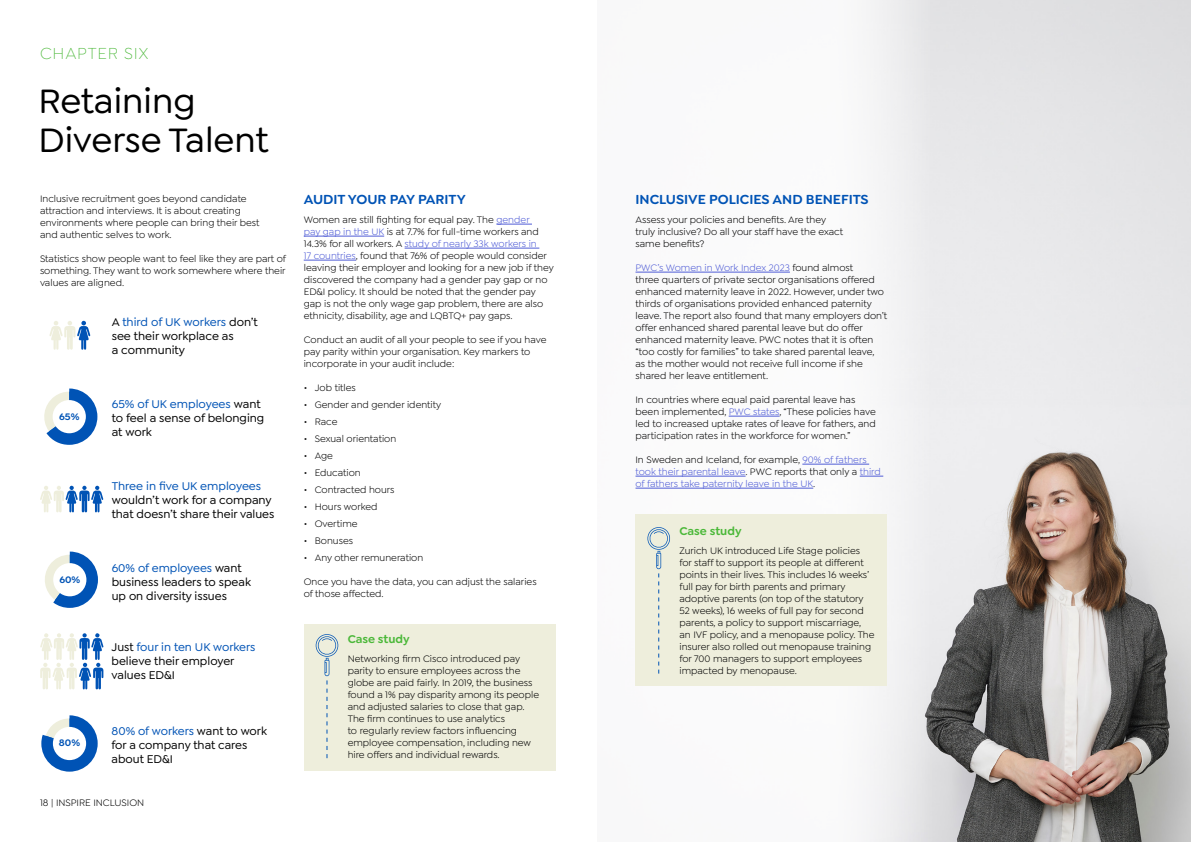
<style>
.page{position:relative;width:1191px;height:842px;background:#fff}
.page>*{position:absolute;margin:0;border:0;box-sizing:border-box;transform-origin:0 0}
.t1{font:500 36px/39px "Goldplay";color:#000}
.t2{font:300 17px "Goldplay";letter-spacing:.05em;color:#4bb839}
.t3{font:600 14px "Goldplay";color:#0053b5}
.t4{font:500 12px/14px "Goldplay";color:#000}
.t5{font:500 12px "Goldplay";color:#0053b5}
.t6{font:600 12px "Goldplay";color:#4bb839}
.t7{font:600 10.1px "Goldplay";color:#0053b5}
.t8{font:10px/12px "Goldplay";color:#000}
.t9{font:10px/12px "Goldplay";color:#4f5cd6}
.s1{color:#0053b5}
.s2{color:#4f5cd6}
.s3{color:#000}
</style>
<div class="page">
<div style="left:304px;top:624px;width:251px;height:147px;background:#eeeedc"></div>
<img style="left:931px;top:0;width:260px;height:842px">
<hr style="left:496px;top:224px;width:36px;height:1px;background:#4f5cd6">
<hr style="left:304px;top:236px;width:80px;height:1px;background:#4f5cd6">
<hr style="left:404px;top:248px;width:135px;height:1px;background:#4f5cd6">
<hr style="left:304px;top:260px;width:52px;height:1px;background:#4f5cd6">
<svg style="left:49px;top:321px;width:41px;height:29px"></svg>
<svg style="left:44px;top:388px;width:53px;height:57px"></svg>
<div style="left:53px;top:400px;width:33px;height:33px;background:#fff;border-radius:50%"></div>
<svg style="left:40px;top:485px;width:63px;height:27px"></svg>
<svg style="left:45px;top:552px;width:53px;height:56px"></svg>
<div style="left:53px;top:563px;width:33px;height:33px;background:#fff;border-radius:50%"></div>
<svg style="left:41px;top:715px;width:57px;height:57px"></svg>
<div style="left:53px;top:727px;width:33px;height:33px;background:#fff;border-radius:50%"></div>
<hr style="left:635px;top:272px;width:155px;height:1px;background:#4f5cd6">
<hr style="left:728px;top:416px;width:51px;height:1px;background:#4f5cd6">
<hr style="left:802px;top:464px;width:67px;height:1px;background:#4f5cd6">
<hr style="left:635px;top:476px;width:110px;height:1px;background:#4f5cd6">
<svg style="left:859px;top:476px;width:24px;height:1px"></svg>
<hr style="left:635px;top:488px;width:178px;height:1px;background:#4f5cd6">
<svg style="left:316px;top:634px;width:22px;height:124px"></svg>
<div style="left:635px;top:514px;width:252px;height:172px;background:#eeeedc"></div>
<svg style="left:647px;top:527px;width:23px;height:147px"></svg>
<svg style="left:40px;top:633px;width:63px;height:56px"></svg>
<h2 class="t2" style="left:40px;top:44px;width:110px">CHAPTER SIX</h2>
<h1 class="t1" style="left:39px;top:82px;width:231px">Retaining<br>Diverse Talent</h1>
<p class="t8" style="left:40px;top:192px;width:221px">Inclusive recruitment goes beyond candidate attraction and interviews. It is about creating environments where people can bring their best and authentic selves to work.</p>
<p class="t8" style="left:40px;top:252px;width:248px;text-align:justify">Statistics show people want to feel like they are part of something. They want to work somewhere where their values are aligned.</p>
<p class="t7" style="left:59px;top:410px;width:22px">65%</p>
<p class="t7" style="left:59px;top:573px;width:22px">60%</p>
<p class="t7" style="left:59px;top:737px;width:23px">80%</p>
<p class="t4" style="left:112px;top:315px;width:148px">A <span class="s1">third of UK workers</span> don’t see their workplace as<br>a community</p>
<p class="t4" style="left:112px;top:397px;width:154px"><span class="s1">65% of UK employees</span> want to feel a sense of belonging at work</p>
<p class="t5" style="left:112px;top:479px;width:151px">Three in five UK employees</p>
<p class="t4" style="left:112px;top:493px;width:164px">wouldn’t work for a company that doesn’t share their values</p>
<p class="t4" style="left:112px;top:561px;width:141px"><span class="s1">60% of employees</span> want business leaders to speak up on diversity issues</p>
<p class="t4" style="left:112px;top:640px;width:145px">Just <span class="s1">four in ten UK workers </span>believe their employer values ED&amp;I</p>
<p class="t4" style="left:112px;top:724px;width:157px"><span class="s1">80% of workers</span> want to work for a company that cares about ED&amp;I</p>
<p class="t8" style="left:40px;top:797px;width:106px">18 | INSPIRE INCLUSION</p>
<h3 class="t3" style="left:304px;top:191px;width:163px">AUDIT YOUR PAY PARITY</h3>
<p class="t8" style="left:304px;top:214px;width:251px">Women are still fighting for equal pay. The <span class="s2">gender<br>pay gap in the UK</span> is at 7.7% for full-time workers and 14.3% for all workers. A <span class="s2">study of nearly 33k workers in<br>17 countries</span>, found that 76% of people would consider leaving their employer and looking for a new job if they discovered the company had a gender pay gap or no ED&amp;I policy. It should be noted that the gender pay gap is not the only wage gap problem, there are also ethnicity, disability, age and LQBTQ+ pay gaps.</p>
<p class="t8" style="left:304px;top:334px;width:244px">Conduct an audit of all your people to see if you have pay parity within your organisation. Key markers to incorporate in your audit include:</p>
<p class="t8" style="left:304px;top:382px;width:54px">• Job titles</p>
<p class="t8" style="left:304px;top:399px;width:139px">• Gender and gender identity</p>
<p class="t8" style="left:304px;top:416px;width:35px">• Race</p>
<p class="t8" style="left:304px;top:433px;width:94px">• Sexual orientation</p>
<p class="t8" style="left:304px;top:450px;width:31px">• Age</p>
<p class="t8" style="left:304px;top:467px;width:59px">• Education</p>
<p class="t8" style="left:304px;top:484px;width:92px">• Contracted hours</p>
<p class="t8" style="left:304px;top:501px;width:75px">• Hours worked</p>
<p class="t8" style="left:304px;top:518px;width:55px">• Overtime</p>
<p class="t8" style="left:304px;top:535px;width:51px">• Bonuses</p>
<p class="t8" style="left:304px;top:552px;width:121px">• Any other remuneration</p>
<p class="t8" style="left:304px;top:576px;width:234px">Once you have the data, you can adjust the salaries of those affected.</p>
<p class="t6" style="left:348px;top:632px;width:64px">Case study</p>
<p class="t8" style="left:348px;top:653px;width:193px">Networking firm Cisco introduced pay parity to ensure employees across the globe are paid fairly. In 2019, the business found a 1% pay disparity among its people and adjusted salaries to close that gap.<br>The firm continues to use analytics<br>to regularly review factors influencing employee compensation, including new hire offers and individual rewards.</p>
<h3 class="t3" style="left:635px;top:191px;width:235px">INCLUSIVE POLICIES AND BENEFITS</h3>
<p class="t8" style="left:635px;top:214px;width:209px">Assess your policies and benefits. Are they truly inclusive? Do all your staff have the exact same benefits?</p>
<p class="t8" style="left:635px;top:262px;width:253px"><span class="s2">PWC’s Women in Work Index 2023</span> found almost<br>three quarters of private sector organisations offered enhanced maternity leave in 2022. However, under two thirds of organisations provided enhanced paternity leave. The report also found that many employers don’t offer enhanced shared parental leave but do offer enhanced maternity leave. PWC notes that it is often “too costly for families” to take shared parental leave,<br>as the mother would not receive full income if she shared her leave entitlement.</p>
<p class="t8" style="left:635px;top:394px;width:242px">In countries where equal paid parental leave has been implemented, <span class="s2">PWC states</span>, “These policies have led to increased uptake rates of leave for fathers, and participation rates in the workforce for women.”</p>
<p class="t9" style="left:635px;top:454px;width:247px"><span class="s3">In Sweden and Iceland, for example,</span> 90% of fathers took their parental leave<span class="s3">. PWC reports that only a</span> third of fathers take paternity leave in the UK<span class="s3">.</span></p>
<p class="t6" style="left:679px;top:523px;width:64px">Case study</p>
<p class="t8" style="left:679px;top:544px;width:197px">Zurich UK introduced Life Stage policies for staff to support its people at different points in their lives. This includes 16 weeks’ full pay for birth parents and primary adoptive parents (on top of the statutory 52 weeks), 16 weeks of full pay for second parents, a policy to support miscarriage, an IVF policy, and a menopause policy. The insurer also rolled out menopause training for 700 managers to support employees impacted by menopause.</p>
</div>
